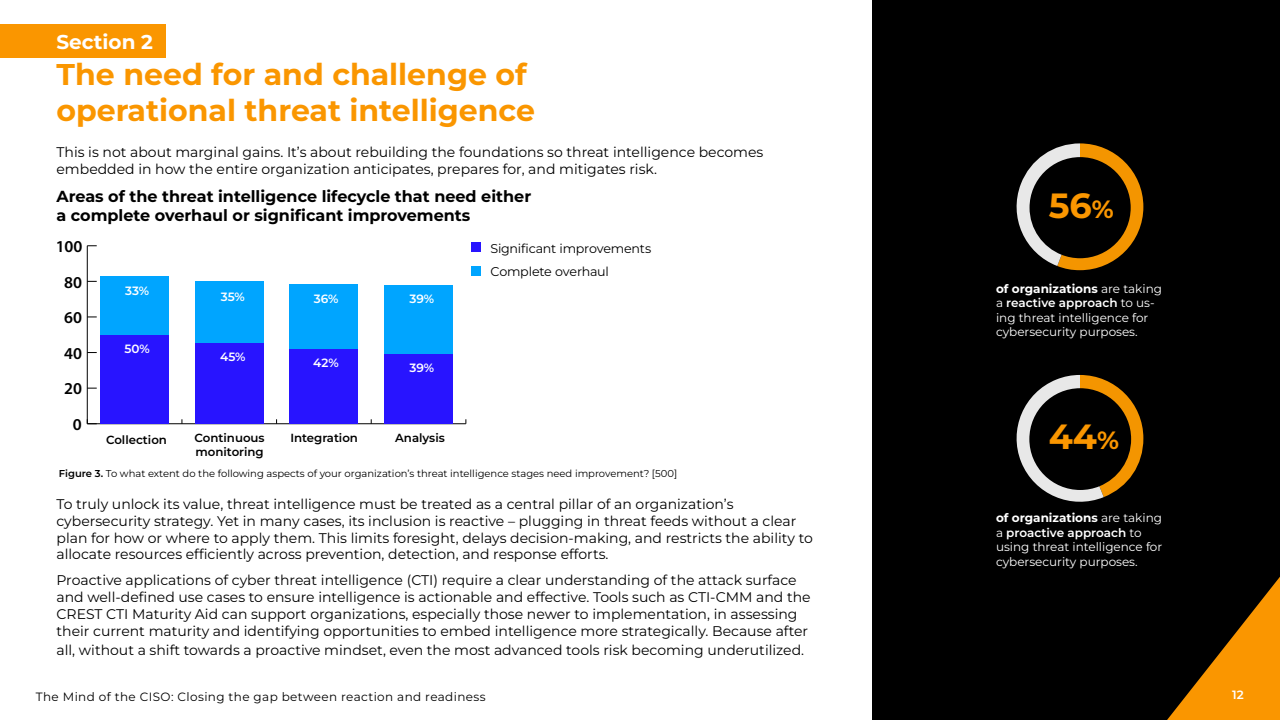
<style>
.page{position:relative;width:1280px;height:720px;background:#fff}
.page>*{position:absolute;margin:0;border:0;box-sizing:border-box;transform-origin:0 0}
.t1{font:700 35px "Montserrat";color:#fa9600}
.t2{font:700 30px/36px "Montserrat";color:#fa9600}
.t3{font:700 20px "Montserrat";color:#fff}
.t4{font:600 16.7px "Myriad Pro";color:#000}
.t5{font:700 16px/19.2px "Montserrat";color:#000}
.t6{font:14px/16.8px "Montserrat";color:#000}
.t7{font:12.7px/22.8px "Montserrat";letter-spacing:-.015em;color:#000}
.t8{font:12px/14.4px "Montserrat";color:#fff}
.t9{font:12px "Montserrat";letter-spacing:.035em;color:#000}
.t10{font:600 12px "Montserrat";color:#fff}
.t11{font:600 11.8px/14.1px "Montserrat";color:#000}
.t12{font:10px "Montserrat";color:#000}
.s1{color:#fff}
.s2{font-weight:600}
.s3{font-size:25px}
.s4{font-weight:700}
</style>
<div class="page">
<div style="left:872px;top:0;width:408px;height:720px;background:#000"></div>
<svg style="left:1017px;top:143px;width:126px;height:127px"></svg>
<svg style="left:1017px;top:375px;width:126px;height:127px"></svg>
<svg style="left:1167px;top:577px;width:113px;height:143px"></svg>
<div style="left:0;top:24px;width:165px;height:33px;background:#fa9600"></div>
<hr style="left:87px;top:424px;width:379px;height:1px;background:#000">
<hr style="left:87px;top:246px;width:1px;height:178px;background:#000">
<svg style="left:87px;top:419px;width:10px;height:6px"></svg>
<div style="left:101px;top:276px;width:68px;height:59px;background:#00a5ff"></div>
<div style="left:195px;top:281px;width:68px;height:63px;background:#00a5ff"></div>
<div style="left:290px;top:285px;width:68px;height:64px;background:#00a5ff"></div>
<div style="left:384px;top:285px;width:69px;height:69px;background:#00a5ff"></div>
<div style="left:101px;top:335px;width:68px;height:89px;background:#2814ff"></div>
<div style="left:195px;top:344px;width:68px;height:80px;background:#2814ff"></div>
<div style="left:290px;top:349px;width:68px;height:75px;background:#2814ff"></div>
<div style="left:384px;top:354px;width:69px;height:70px;background:#2814ff"></div>
<div style="left:471px;top:242px;width:10px;height:10px;background:#2814ff"></div>
<div style="left:471px;top:266px;width:10px;height:10px;background:#00a5ff"></div>
<h3 class="t3" style="left:57px;top:28px;width:98px">Section 2</h3>
<h2 class="t2" style="left:57px;top:55px;width:649px">The need for and challenge of operational threat intelligence <span class="s1">landscape</span></h2>
<p class="t6" style="left:57px;top:143px;width:708px">This is not about marginal gains. It’s about rebuilding the foundations so threat intelligence becomes embedded in how the entire organization anticipates, prepares for, and mitigates risk.</p>
<p class="t5" style="left:57px;top:186px;width:476px">Areas of the threat intelligence lifecycle that need either a complete overhaul or significant improvements</p>
<p class="t4" style="left:56px;top:236px;width:28px">100</p>
<p class="t4" style="left:64px;top:271px;width:19px">80</p>
<p class="t4" style="left:64px;top:307px;width:19px">60</p>
<p class="t4" style="left:64px;top:343px;width:19px">40</p>
<p class="t4" style="left:64px;top:378px;width:19px">20</p>
<p class="t4" style="left:73px;top:414px;width:10px">0</p>
<p class="t10" style="left:125px;top:282px;width:26px">33%</p>
<p class="t10" style="left:124px;top:341px;width:27px">50%</p>
<p class="t10" style="left:221px;top:288px;width:26px">35%</p>
<p class="t10" style="left:314px;top:291px;width:26px">36%</p>
<p class="t10" style="left:409px;top:291px;width:26px">39%</p>
<p class="t10" style="left:220px;top:349px;width:27px">45%</p>
<p class="t10" style="left:313px;top:355px;width:27px">42%</p>
<p class="t10" style="left:409px;top:360px;width:26px">39%</p>
<p class="t11" style="left:106px;top:433px;width:62px">Collection</p>
<p class="t11" style="left:195px;top:430px;width:72px">Continuous monitoring</p>
<p class="t11" style="left:290px;top:430px;width:69px">Integration</p>
<p class="t11" style="left:395px;top:430px;width:51px">Analysis</p>
<p class="t7" style="left:490px;top:237px;width:162px">Significant improvements<br>Complete overhaul</p>
<p class="t12" style="left:59px;top:467px;width:620px"><span class="s2">Figure 3.</span> To what extent do the following aspects of your organization’s threat intelligence stages need improvement? [500]</p>
<h1 class="t1" style="left:1049px;top:182px;width:67px">56<span class="s3">%</span></h1>
<p class="t8" style="left:996px;top:281px;width:168px"><span class="s4">of organizations</span> are taking a <span class="s2">reactive approach</span> to us&shy;ing threat intelligence for cybersecurity purposes.</p>
<h1 class="t1" style="left:1049px;top:414px;width:72px">44<span class="s3">%</span></h1>
<p class="t6" style="left:57px;top:495px;width:758px">To truly unlock its value, threat intelligence must be treated as a central pillar of an organization’s cybersecurity strategy. Yet in many cases, its inclusion is reactive – plugging in threat feeds without a clear plan for how or where to apply them. This limits foresight, delays decision-making, and restricts the ability to allocate resources efficiently across prevention, detection, and response efforts.</p>
<p class="t6" style="left:57px;top:572px;width:756px">Proactive applications of cyber threat intelligence (CTI) require a clear understanding of the attack surface and well-defined use cases to ensure intelligence is actionable and effective. Tools such as CTI-CMM and the CREST CTI Maturity Aid can support organizations, especially those newer to implementation, in assessing their current maturity and identifying opportunities to embed intelligence more strategically. Because after</p>
<p class="t6" style="left:57px;top:641px;width:749px">all, without a shift towards a proactive mindset, even the most advanced tools risk becoming underutilized.</p>
<p class="t9" style="left:36px;top:689px;width:451px">The Mind of the CISO: Closing the gap between reaction and readiness</p>
<p class="t10" style="left:1232px;top:687px;width:13px">12</p>
<p class="t8" style="left:996px;top:511px;width:168px"><span class="s4">of organizations</span> are taking a <span class="s2">proactive approach</span> to using threat intelligence for cybersecurity purposes.</p>
</div>
